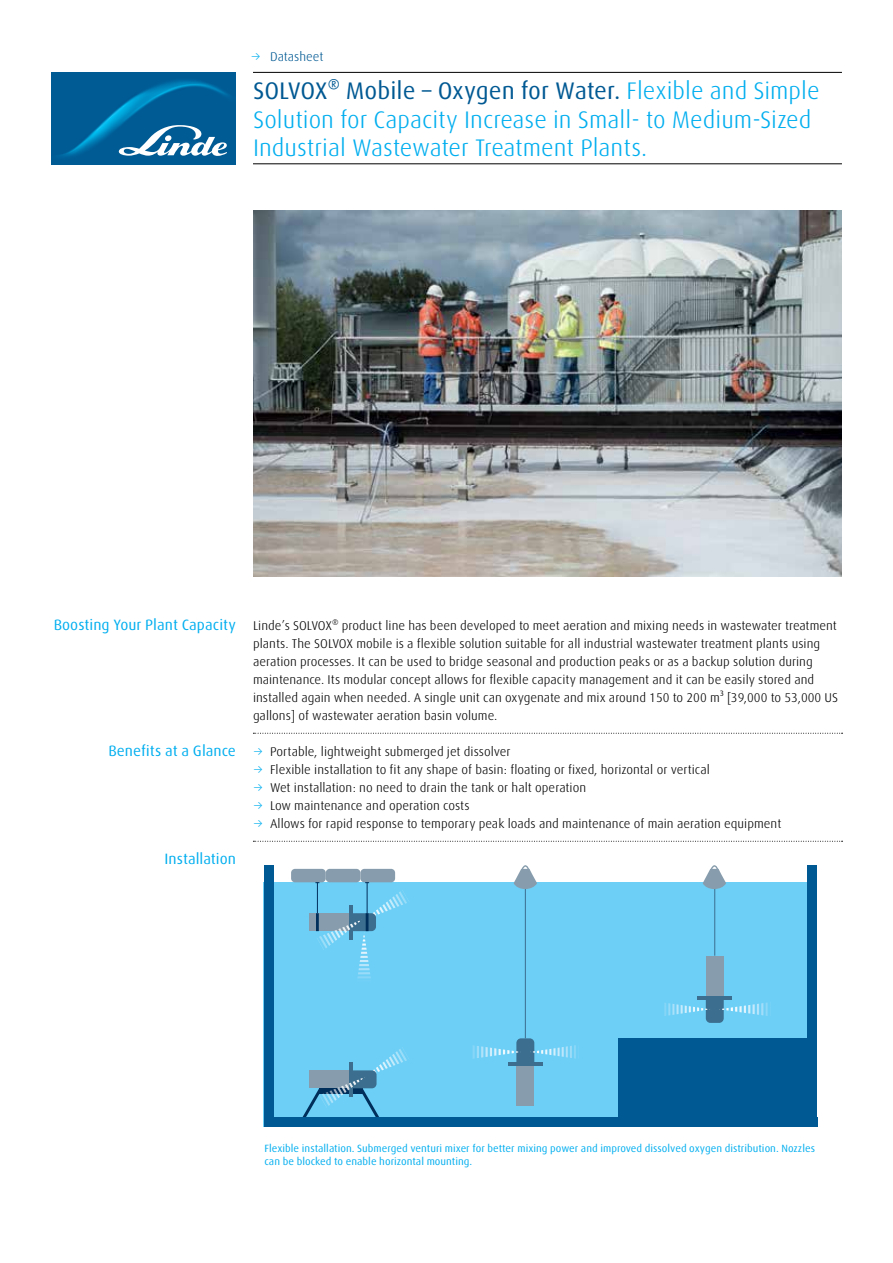
<style>
.page{position:relative;width:893px;height:1263px;background:#fff}
.page>*{position:absolute;margin:0;border:0;box-sizing:border-box;transform-origin:0 0}
.t1{font:300 24px/28.8px "Linde Dax Global";color:#00aeef}
.t2{font:15px "Linde Dax Global";color:#00aeef}
.t3{font:300 12.75px/18px "Linde Dax Global";color:#000}
.t4{font:300 12.75px "Linde Dax Global";letter-spacing:-.005em;color:#005993}
.t5{font:10.5px/12.6px "Linde Dax Global";color:#00aeef}
.s1{color:#00aeef}
.s2{font-weight:400;color:#005993}
</style>
<div class="page">
<hr style="left:253px;top:72px;width:589px;height:1px;background:#000">
<hr style="left:253px;top:163px;width:589px;height:1px;background:#000">
<svg style="left:253px;top:733px;width:590px;height:1px"></svg>
<svg style="left:253px;top:841px;width:590px;height:1px"></svg>
<img style="left:51px;top:72px;width:185px;height:92px">
<svg style="left:119px;top:125px;width:108px;height:31px"></svg>
<img style="left:253px;top:210px;width:589px;height:366px">
<div style="left:264px;top:882px;width:553px;height:244px;background:#6dcff6"></div>
<hr style="left:714px;top:873px;width:1px;height:83px;background:#3b6e8f">
<div style="left:706px;top:956px;width:18px;height:42px;background:#879dad"></div>
<hr style="left:697px;top:996px;width:35px;height:3px;background:#3b6e8f">
<svg style="left:664px;top:999px;width:104px;height:24px"></svg>
<svg style="left:703px;top:865px;width:23px;height:26px"></svg>
<hr style="left:525px;top:889px;width:1px;height:149px;background:#3b6e8f">
<div style="left:516px;top:1063px;width:18px;height:42px;background:#879dad"></div>
<hr style="left:508px;top:1062px;width:35px;height:3px;background:#3b6e8f">
<svg style="left:477px;top:1038px;width:99px;height:24px"></svg>
<hr style="left:472px;top:1045px;width:3px;height:14px;background:#7fd3f7">
<svg style="left:514px;top:865px;width:23px;height:26px"></svg>
<div style="left:309px;top:913px;width:42px;height:18px;background:#879dad"></div>
<div style="left:291px;top:869px;width:35px;height:13px;background:#879dad;border-radius:4px"></div>
<div style="left:326px;top:869px;width:34px;height:13px;background:#879dad;border-radius:4px"></div>
<div style="left:360px;top:869px;width:35px;height:13px;background:#879dad;border-radius:4px"></div>
<hr style="left:367px;top:882px;width:1px;height:31px;background:#002f5b">
<svg style="left:316px;top:889px;width:93px;height:89px"></svg>
<hr style="left:317px;top:882px;width:1px;height:31px;background:#002f5b">
<hr style="left:316px;top:913px;width:3px;height:18px;background:#002f5b">
<svg style="left:303px;top:1047px;width:106px;height:69px"></svg>
<div style="left:269px;top:1116px;width:548px;height:10px;background:#005993"></div>
<div style="left:264px;top:865px;width:10px;height:261px;background:#005993"></div>
<div style="left:807px;top:865px;width:10px;height:261px;background:#005993"></div>
<div style="left:618px;top:1038px;width:195px;height:85px;background:#005993"></div>
<p class="t4" style="left:251px;top:49px;width:74px"><span class="s1">→</span> Datasheet</p>
<h1 class="t1" style="left:253px;top:76px;width:568px"><span class="s2">SOLVOX® Mobile – Oxygen for Water.</span> Flexible and Simple<br>Solution for Capacity Increase in Small- to Medium-Sized<br>Industrial Wastewater Treatment Plants.</h1>
<p class="t2" style="left:54px;top:616px;width:184px">Boosting Your Plant Capacity</p>
<p class="t2" style="left:108px;top:742px;width:129px">Benefits at a Glance</p>
<p class="t2" style="left:165px;top:850px;width:73px">Installation</p>
<p class="t3" style="left:253px;top:617px;width:587px">Linde’s SOLVOX® product line has been developed to meet aeration and mixing needs in wastewater treatment plants. The SOLVOX mobile is a flexible solution suitable for all industrial wastewater treatment plants using aeration processes. It can be used to bridge seasonal and production peaks or as a backup solution during maintenance. Its modular concept allows for flexible capacity management and it can be easily stored and installed again when needed. A single unit can oxygenate and mix around 150 to 200 m³ [39,000 to 53,000 US gallons] of wastewater aeration basin volume.</p>
<p class="t3" style="left:253px;top:743px;width:259px"><span class="s1">→</span> Portable, lightweight submerged jet dissolver</p>
<p class="t3" style="left:253px;top:761px;width:458px"><span class="s1">→</span> Flexible installation to fit any shape of basin: floating or fixed, horizontal or vertical</p>
<p class="t3" style="left:253px;top:779px;width:335px"><span class="s1">→</span> Wet installation: no need to drain the tank or halt operation</p>
<p class="t3" style="left:253px;top:797px;width:218px"><span class="s1">→</span> Low maintenance and operation costs</p>
<p class="t3" style="left:253px;top:815px;width:530px"><span class="s1">→</span> Allows for rapid response to temporary peak loads and maintenance of main aeration equipment</p>
<p class="t5" style="left:264px;top:1142px;width:552px">Flexible installation. Submerged venturi mixer for better mixing power and improved dissolved oxygen distribution. Nozzles can be blocked to enable horizontal mounting.</p>
</div>
